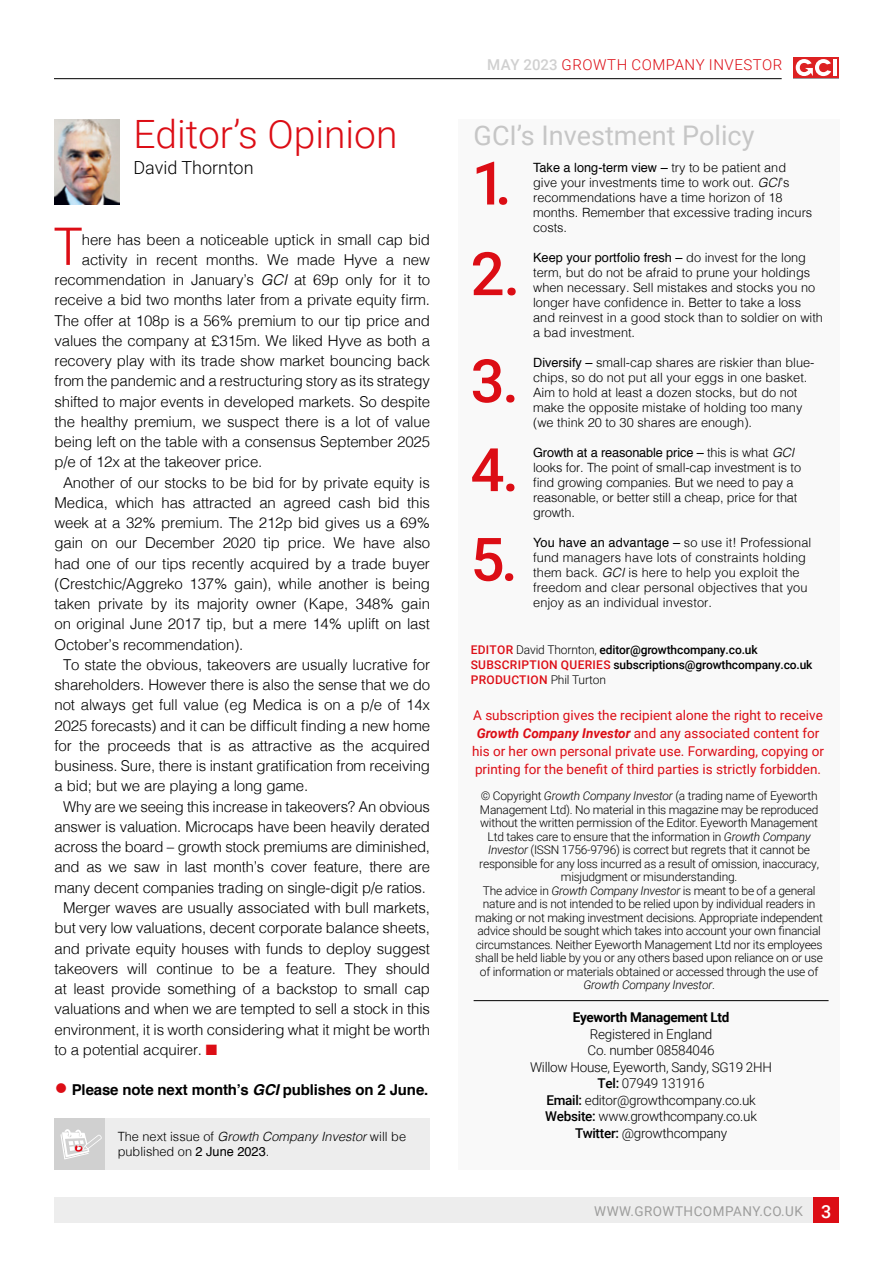
<style>
.page{position:relative;width:893px;height:1263px;background:#fff}
.page>*{position:absolute;margin:0;border:0;box-sizing:border-box;transform-origin:0 0}
.t1{font:500 60px/89.2px "Roboto";color:#dc0d15}
.t2{font:300 51.75px "Helvetica";color:#dc0d15}
.t3{font:300 39px "Roboto";color:#dc0d15}
.t4{font:27px "Roboto";color:#c6c6c6}
.t5{font:300 18px "Roboto";color:#000}
.t6{font:300 15px "Helvetica";letter-spacing:-.01em;color:#000}
.t7{font:700 15px "Helvetica";letter-spacing:-.01em;color:#000}
.t8{font:300 15px "Roboto";letter-spacing:.035em;color:#dc0d15}
.t9{font:13.5px/18px "Roboto";color:#dc0d15;text-align:center}
.t10{font:300 13.5px/16.5px "Roboto";letter-spacing:-.02em;color:#000;text-align:center}
.t11{font:13.5px "Roboto";letter-spacing:.035em;color:#9d9d9c}
.t12{font:700 13.5px "Roboto";letter-spacing:-.02em;color:#000}
.t13{font:300 12.75px/15px "Helvetica";color:#000}
.t14{font:300 12px/13.5px "Roboto";letter-spacing:-.02em;color:#000;text-align:center}
.t15{font:500 12px/15px "Roboto";letter-spacing:-.01em;color:#000}
.s1{font-style:italic}
.s2{color:#dc0d15}
.s3{font-weight:300;font-size:27px;color:#dc0d15}
.s4{font-weight:400}
.s5{font-weight:500;color:#d0d0d0}
.s6{font-weight:300}
.s7{font-weight:700;font-style:italic}
.s8{font-weight:500}
.s9{font-weight:500;font-size:18px;color:#fff}
</style>
<div class="page">
<div style="left:54px;top:1197px;width:784px;height:25px;background:#ededed"></div>
<div style="left:813px;top:1197px;width:25px;height:25px;background:#dc0d15"></div>
<div style="left:794px;top:57px;width:45px;height:22px;background:#dd2122"></div>
<hr style="left:794px;top:78px;width:45px;height:1px;background:#9d9c9e">
<hr style="left:833px;top:59px;width:4px;height:17px;background:#fff">
<svg style="left:796px;top:59px;width:35px;height:17px"></svg>
<hr style="left:54px;top:78px;width:728px;height:1px;background:#000">
<div style="left:54px;top:1119px;width:53px;height:51px;background:#d0d0d0"></div>
<div style="left:105px;top:1119px;width:325px;height:51px;background:#ededed"></div>
<svg style="left:61px;top:1129px;width:41px;height:30px"></svg>
<div style="left:458px;top:120px;width:382px;height:1050px;background:#f9f9f9"></div>
<img style="left:55px;top:119px;width:65px;height:85px">
<hr style="left:474px;top:1000px;width:355px;height:1px;background:#000">
<h3 class="t3" style="left:133px;top:107px;width:266px">Editor’s Opinion</h3>
<p class="t5" style="left:133px;top:155px;width:122px">David Thornton</p>
<h2 class="t2" style="left:54px;top:202px;width:30px">T</h2>
<p class="t6" style="left:82px;top:227px;width:350px">here has been a noticeable uptick in small cap bid</p>
<p class="t6" style="left:82px;top:247px;width:350px">activity in recent months. We made Hyve a new</p>
<p class="t6" style="left:55px;top:267px;width:377px">recommendation in January’s <span class="s1">GCI</span> at 69p only for it to</p>
<p class="t6" style="left:55px;top:287px;width:377px">receive a bid two months later from a private equity firm.</p>
<p class="t6" style="left:55px;top:308px;width:377px">The offer at 108p is a 56% premium to our tip price and</p>
<p class="t6" style="left:55px;top:328px;width:377px">values the company at £315m. We liked Hyve as both a</p>
<p class="t6" style="left:55px;top:348px;width:377px">recovery play with its trade show market bouncing back</p>
<p class="t6" style="left:55px;top:368px;width:377px">from the pandemic and a restructuring story as its strategy</p>
<p class="t6" style="left:55px;top:389px;width:377px">shifted to major events in developed markets. So despite</p>
<p class="t6" style="left:55px;top:409px;width:377px">the healthy premium, we suspect there is a lot of value</p>
<p class="t6" style="left:55px;top:429px;width:377px">being left on the table with a consensus September 2025</p>
<p class="t6" style="left:55px;top:449px;width:209px">p/e of 12x at the takeover price.</p>
<p class="t6" style="left:63px;top:470px;width:368px">Another of our stocks to be bid for by private equity is</p>
<p class="t6" style="left:55px;top:490px;width:377px">Medica, which has attracted an agreed cash bid this</p>
<p class="t6" style="left:55px;top:510px;width:377px">week at a 32% premium. The 212p bid gives us a 69%</p>
<p class="t6" style="left:55px;top:530px;width:377px">gain on our December 2020 tip price. We have also</p>
<p class="t6" style="left:55px;top:551px;width:377px">had one of our tips recently acquired by a trade buyer</p>
<p class="t6" style="left:55px;top:571px;width:377px">(Crestchic/Aggreko 137% gain), while another is being</p>
<p class="t6" style="left:55px;top:591px;width:377px">taken private by its majority owner (Kape, 348% gain</p>
<p class="t6" style="left:55px;top:611px;width:377px">on original June 2017 tip, but a mere 14% uplift on last</p>
<p class="t6" style="left:55px;top:632px;width:190px">October’s recommendation).</p>
<p class="t6" style="left:63px;top:652px;width:368px">To state the obvious, takeovers are usually lucrative for</p>
<p class="t6" style="left:55px;top:672px;width:377px">shareholders. However there is also the sense that we do</p>
<p class="t6" style="left:55px;top:692px;width:377px">not always get full value (eg Medica is on a p/e of 14x</p>
<p class="t6" style="left:55px;top:713px;width:377px">2025 forecasts) and it can be difficult finding a new home</p>
<p class="t6" style="left:55px;top:733px;width:377px">for the proceeds that is as attractive as the acquired</p>
<p class="t6" style="left:55px;top:753px;width:377px">business. Sure, there is instant gratification from receiving</p>
<p class="t6" style="left:55px;top:773px;width:255px">a bid; but we are playing a long game.</p>
<p class="t6" style="left:63px;top:794px;width:368px">Why are we seeing this increase in takeovers? An obvious</p>
<p class="t6" style="left:55px;top:814px;width:377px">answer is valuation. Microcaps have been heavily derated</p>
<p class="t6" style="left:55px;top:834px;width:377px">across the board – growth stock premiums are diminished,</p>
<p class="t6" style="left:55px;top:854px;width:377px">and as we saw in last month’s cover feature, there are</p>
<p class="t6" style="left:55px;top:875px;width:373px">many decent companies trading on single-digit p/e ratios.</p>
<p class="t6" style="left:63px;top:895px;width:368px">Merger waves are usually associated with bull markets,</p>
<p class="t6" style="left:55px;top:915px;width:377px">but very low valuations, decent corporate balance sheets,</p>
<p class="t6" style="left:55px;top:935px;width:377px">and private equity houses with funds to deploy suggest</p>
<p class="t6" style="left:55px;top:956px;width:377px">takeovers will continue to be a feature. They should</p>
<p class="t6" style="left:55px;top:976px;width:377px">at least provide something of a backstop to small cap</p>
<p class="t6" style="left:55px;top:996px;width:377px">valuations and when we are tempted to sell a stock in this</p>
<p class="t6" style="left:55px;top:1016px;width:377px">environment, it is worth considering what it might be worth</p>
<p class="t6" style="left:55px;top:1037px;width:164px">to a potential acquirer. <span class="s2">■</span></p>
<p class="t7" style="left:55px;top:1078px;width:375px"><span class="s3">•</span> Please note next month’s <span class="s1">GCI</span> publishes on 2 June.</p>
<p class="t13" style="left:118px;top:1128px;width:290px">The next issue of <span class="s1">Growth Company Investor</span> will be published on <span class="s4">2 June 2023</span>.</p>
<p class="t8" style="left:487px;top:54px;width:297px"><span class="s5">MAY 2023</span> GROWTH COMPANY INVESTOR</p>
<h3 class="t4" style="left:474px;top:116px;width:282px">GCI’s Investment Policy</h3>
<p class="t13" style="left:533px;top:159px;width:281px"><span class="s4">Take a long-term view –</span> try to be patient and give your investments time to work out. <span class="s1">GCI</span>’s recommendations have a time horizon of 18 months. Remember that excessive trading incurs costs.</p>
<p class="t13" style="left:533px;top:249px;width:291px"><span class="s4">Keep your portfolio fresh –</span> do invest for the long term, but do not be afraid to prune your holdings when necessary. Sell mistakes and stocks you no longer have confidence in. Better to take a loss and reinvest in a good stock than to soldier on with a bad investment.</p>
<p class="t13" style="left:533px;top:354px;width:283px"><span class="s4">Diversify –</span> small-cap shares are riskier than blue&shy;chips, so do not put all your eggs in one basket.<br>Aim to hold at least a dozen stocks, but do not make the opposite mistake of holding too many (we think 20 to 30 shares are enough).</p>
<p class="t13" style="left:533px;top:444px;width:269px"><span class="s4">Growth at a reasonable price –</span> this is what <span class="s1">GCI </span>looks for. The point of small-cap investment is to find growing companies. But we need to pay a reasonable, or better still a cheap, price for that growth.</p>
<p class="t13" style="left:533px;top:534px;width:280px"><span class="s4">You have an advantage –</span> so use it! Professional fund managers have lots of constraints holding them back. <span class="s1">GCI</span> is here to help you exploit the freedom and clear personal objectives that you enjoy as an individual investor.</p>
<h1 class="t1" style="left:471px;top:136px;width:51px;line-height:90.6px">1.<br>2.</h1>
<h1 class="t1" style="left:471px;top:334px;width:50px;text-align:justify">3.<br>4.<br>5.</h1>
<p class="t15" style="left:471px;top:642px;width:343px"><span class="s2">EDITOR</span> <span class="s6">David Thornton,</span> editor@growthcompany.co.uk<br><span class="s2">SUBSCRIPTION QUERIES</span> subscriptions@growthcompany.co.uk<br><span class="s2">PRODUCTION</span> <span class="s6">Phil Turton</span></p>
<p class="t9" style="left:472px;top:706px;width:353px">A subscription gives the recipient alone the right to receive <span class="s7">Growth Company Investor</span> and any associated content for his or her own personal private use. Forwarding, copying or printing for the benefit of third parties is strictly forbidden.</p>
<p class="t14" style="left:475px;top:789px;width:349px">© Copyright <span class="s1">Growth Company Investor</span> (a trading name of Eyeworth Management Ltd). No material in this magazine may be reproduced without the written permission of the Editor. Eyeworth Management Ltd takes care to ensure that the information in <span class="s1">Growth Company Investor</span> (ISSN 1756-9796) is correct but regrets that it cannot be responsible for any loss incurred as a result of omission, inaccuracy, misjudgment or misunderstanding.<br>The advice in <span class="s1">Growth Company Investor</span> is meant to be of a general nature and is not intended to be relied upon by individual readers in making or not making investment decisions. Appropriate independent advice should be sought which takes into account your own financial circumstances. Neither Eyeworth Management Ltd nor its employees shall be held liable by you or any others based upon reliance on or use of information or materials obtained or accessed through the use of <span class="s1">Growth Company Investor</span>.</p>
<p class="t12" style="left:573px;top:1008px;width:158px">Eyeworth Management Ltd</p>
<p class="t10" style="left:530px;top:1025px;width:243px">Registered in England<br>Co. number 08584046<br>Willow House, Eyeworth, Sandy, SG19 2HH<br><span class="s8">Tel:</span> 07949 131916<br><span class="s8">Email:</span> editor@growthcompany.co.uk<br><span class="s8">Website:</span> www.growthcompany.co.uk<br><span class="s8">Twitter:</span> @growthcompany</p>
<p class="t11" style="left:594px;top:1202px;width:239px">WWW.GROWTHCOMPANY.CO.UK <span class="s9">3</span></p>
</div>
